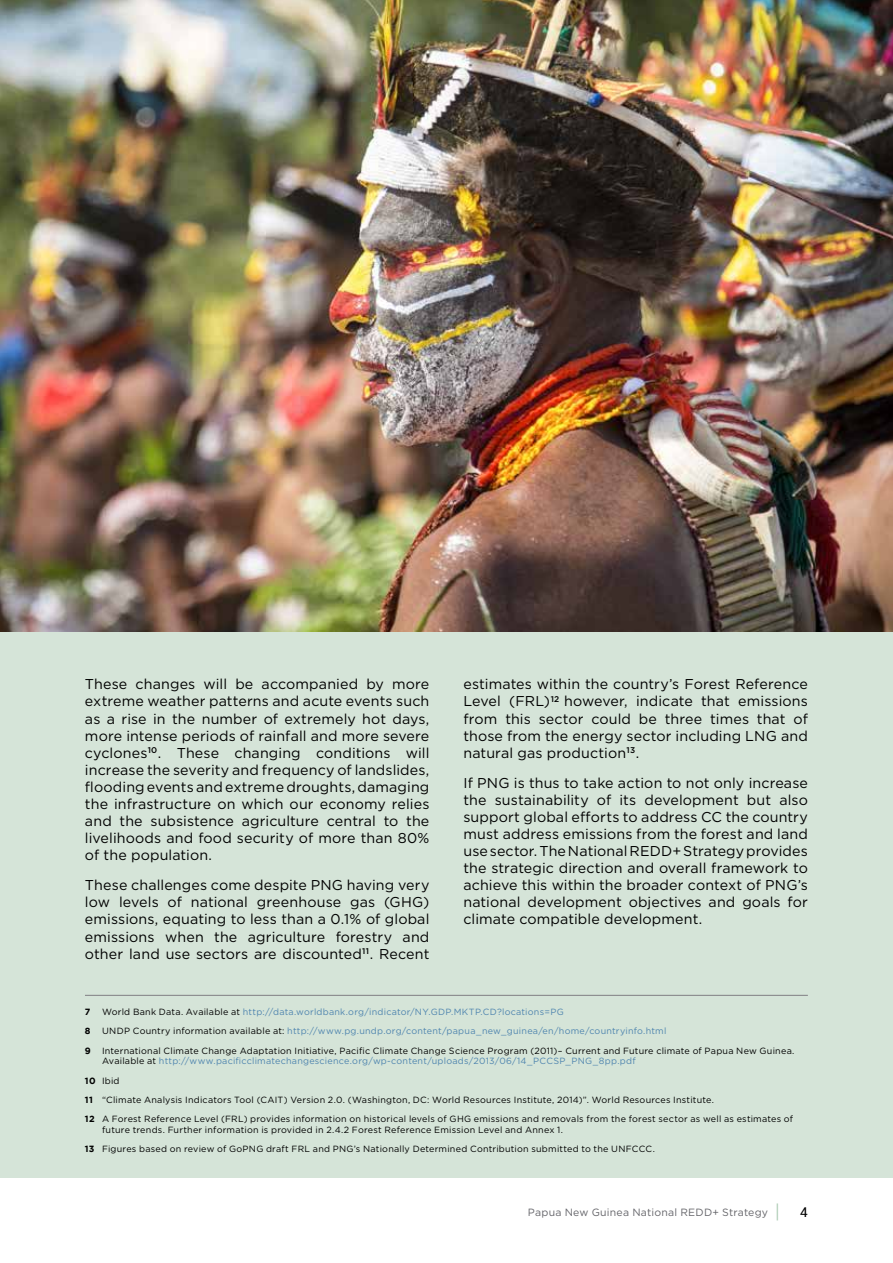
<style>
.page{position:relative;width:893px;height:1263px;background:#fff}
.page>*{position:absolute;margin:0;border:0;box-sizing:border-box;transform-origin:0 0}
.t1{font:14.25px/17.1px "Gotham";letter-spacing:.01em;color:#000;text-align:justify}
.t2{font:13.5px "Roboto";color:#000}
.t3{font:10.5px "Gotham";letter-spacing:.02em;color:#65656a}
.t4{font:9px/19.4px "Gotham";letter-spacing:.025em;color:#000}
.t5{font:9px "Gotham";letter-spacing:.025em;color:#4f85af}
.t6{font:700 9px "Gotham";color:#000}
.s1{color:#000}
.s2{color:#4f85af}
.s3{font-weight:700}
</style>
<div class="page">
<svg style="left:777px;top:1203px;width:1px;height:17px"></svg>
<div style="left:0;top:0;width:893px;height:1178px;background:#d5e4d8"></div>
<hr style="left:85px;top:995px;width:723px;height:1px;background:#8a8a8d">
<img style="left:0;top:0;width:893px;height:631px">
<p class="t1" style="left:85px;top:675px;width:346px">These changes will be accompanied by more extreme weather patterns and acute events such as a rise in the number of extremely hot days, more intense periods of rainfall and more severe cyclones<sup>10</sup>. These changing conditions will increase the severity and frequency of landslides, flooding events and extreme droughts, damaging the infrastructure on which our economy relies and the subsistence agriculture central to the livelihoods and food security of more than 80% of the population.</p>
<p class="t1" style="left:85px;top:876px;width:346px">These challenges come despite PNG having very low levels of national greenhouse gas (GHG) emissions, equating to less than a 0.1% of global emissions when the agriculture forestry and other land use sectors are discounted<sup>11</sup>. Recent</p>
<p class="t1" style="left:463px;top:675px;width:346px">estimates within the country’s Forest Reference Level (FRL)<sup>12</sup> however, indicate that emissions from this sector could be three times that of those from the energy sector including LNG and natural gas production<sup>13</sup>.</p>
<p class="t1" style="left:463px;top:774px;width:346px">If PNG is thus to take action to not only increase the sustainability of its development but also support global efforts to address CC the country must address emissions from the forest and land use sector. The National REDD+ Strategy provides the strategic direction and overall framework to achieve this within the broader context of PNG’s national development objectives and goals for climate compatible development.</p>
<p class="t6" style="left:85px;top:1006px;width:7px">7</p>
<p class="t5" style="left:102px;top:1006px;width:463px"><span class="s1">World Bank Data. Available at</span> http://data.worldbank.org/indicator/NY.GDP.MKTP.CD?locations=PG</p>
<p class="t6" style="left:85px;top:1026px;width:7px">8</p>
<p class="t4" style="left:85px;top:1021px;width:711px;text-indent:17px">UNDP Country information available at: <span class="s2">http://www.pg.undp.org/content/papua_new_guinea/en/home/countryinfo.html<br></span><span class="s3">9</span> International Climate Change Adaptation Initiative, Pacific Climate Change Science Program (2011)– Current and Future climate of Papua New Guinea.</p>
<p class="t4" style="left:85px;top:1051px;width:710px;text-indent:17px">Available at <span class="s2">http://www.pacificclimatechangescience.org/wp-content/uploads/2013/06/14_PCCSP_PNG_8pp.pdf<br></span><span class="s3">10</span> Ibid<br><span class="s3">11</span> “Climate Analysis Indicators Tool (CAIT) Version 2.0. (Washington, DC: World Resources Institute, 2014)”. World Resources Institute.<br><span class="s3">12</span> A Forest Reference Level (FRL) provides information on historical levels of GHG emissions and removals from the forest sector as well as estimates of</p>
<p class="t4" style="left:85px;top:1120px;width:571px;text-indent:17px">future trends. Further information is provided in 2.4.2 Forest Reference Emission Level and Annex 1.<br><span class="s3">13</span> Figures based on review of GoPNG draft FRL and PNG’s Nationally Determined Contribution submitted to the UNFCCC.</p>
<p class="t3" style="left:528px;top:1205px;width:242px">Papua New Guinea National REDD+ Strategy</p>
<p class="t2" style="left:800px;top:1202px;width:9px">4</p>
</div>
